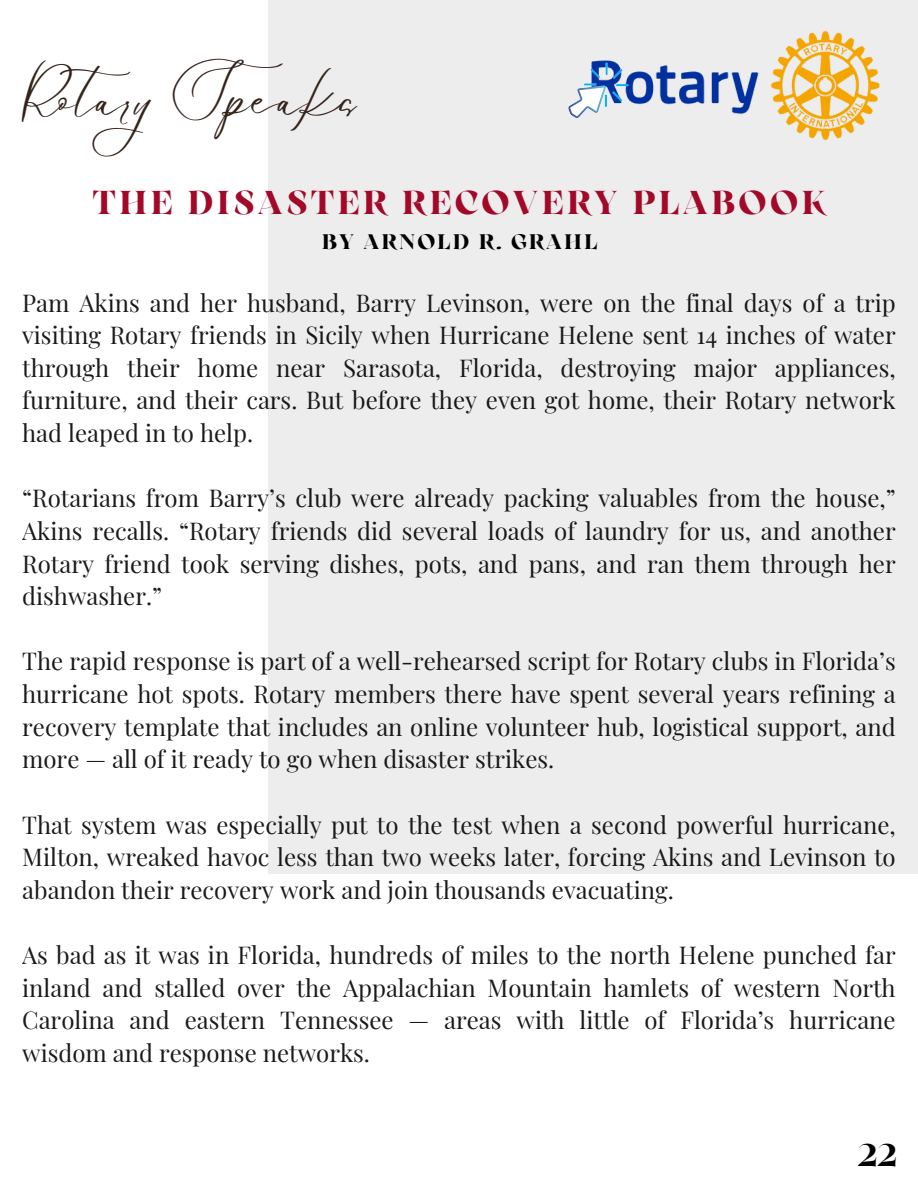
<style>
.page{position:relative;width:918px;height:1188px;background:#fff}
.page>*{position:absolute;margin:0;border:0;box-sizing:border-box;transform-origin:0 0}
.t1{font:42px "Le Jour Script";color:#34231b}
.t2{font:700 33px "Arsenica";letter-spacing:.1em;color:#a20928}
.t3{font:700 31.5px "Arsenica";color:#000}
.t4{font:24px/32.7px "Playfair Display";color:#000;text-align:justify}
.t5{font:700 21px "Arsenica";letter-spacing:.1em;color:#000}
</style>
<div class="page">
<div style="left:269px;top:0;width:649px;height:874px;background:#ededed"></div>
<img style="left:596px;top:30px;width:284px;height:111px">
<img style="left:568px;top:61px;width:62px;height:79px">
<p class="t1" style="left:14px;top:72px;width:346px">RotarySpeaks</p>
<p class="t2" style="left:92px;top:190px;width:735px">THE DISASTER RECOVERY PLABOOK</p>
<p class="t5" style="left:322px;top:234px;width:277px">BY ARNOLD R. GRAHL</p>
<p class="t4" style="left:22px;top:285px;width:875px">Pam Akins and her husband, Barry Levinson, were on the final days of a trip visiting Rotary friends in Sicily when Hurricane Helene sent 14 inches of water through their home near Sarasota, Florida, destroying major appliances, furniture, and their cars. But before they even got home, their Rotary network had leaped in to help.</p>
<p class="t4" style="left:22px;top:481px;width:875px">“Rotarians from Barry’s club were already packing valuables from the house,” Akins recalls. “Rotary friends did several loads of laundry for us, and another Rotary friend took serving dishes, pots, and pans, and ran them through her dishwasher.”</p>
<p class="t4" style="left:22px;top:644px;width:875px">The rapid response is part of a well-rehearsed script for Rotary clubs in Florida’s hurricane hot spots. Rotary members there have spent several years refining a recovery template that includes an online volunteer hub, logistical support, and more — all of it ready to go when disaster strikes.</p>
<p class="t4" style="left:22px;top:807px;width:875px">That system was especially put to the test when a second powerful hurricane, Milton, wreaked havoc less than two weeks later, forcing Akins and Levinson to abandon their recovery work and join thousands evacuating.</p>
<p class="t4" style="left:22px;top:938px;width:875px">As bad as it was in Florida, hundreds of miles to the north Helene punched far inland and stalled over the Appalachian Mountain hamlets of western North Carolina and eastern Tennessee — areas with little of Florida’s hurricane wisdom and response networks.</p>
<h1 class="t3" style="left:857px;top:1143px;width:40px">22</h1>
</div>
